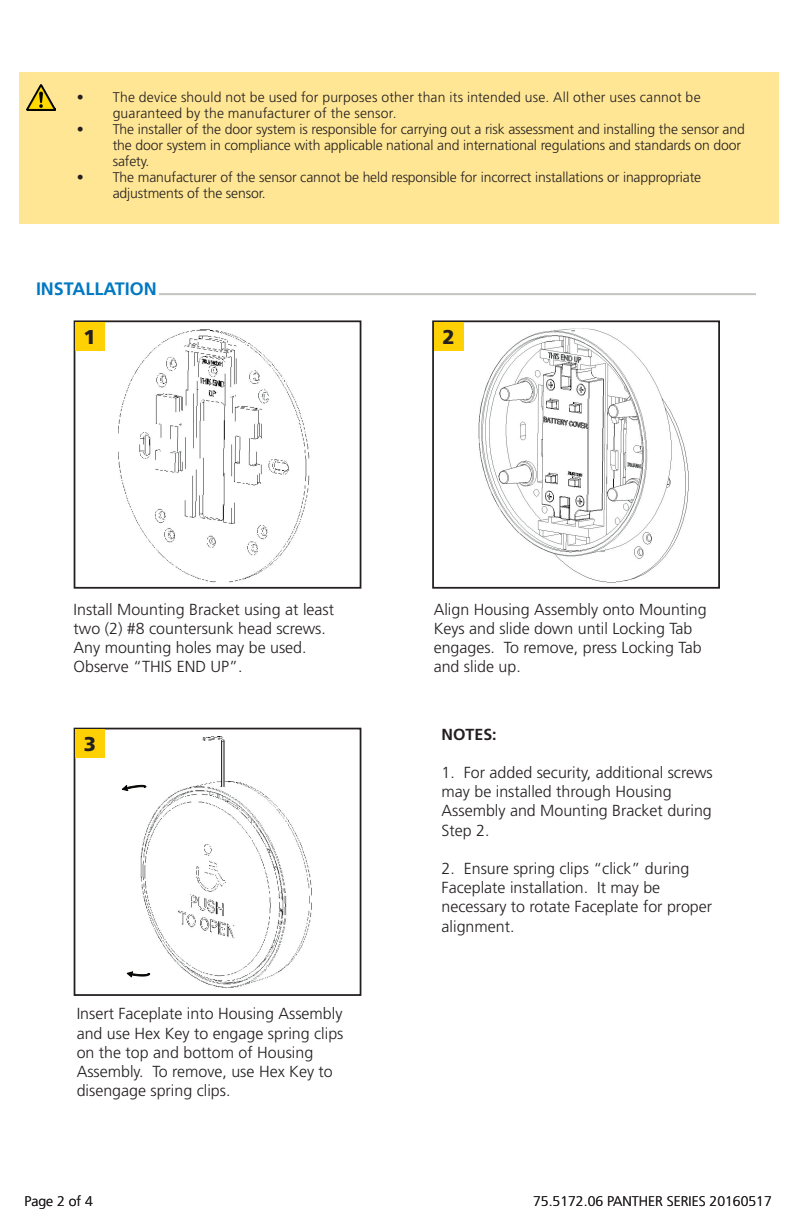
<style>
.page{position:relative;width:792px;height:1224px;background:#fff}
.page>*{position:absolute;margin:0;border:0;box-sizing:border-box;transform-origin:0 0}
.t1{font:900 20px "Frutiger LT Std";color:#231f20}
.t2{font:700 18px "Frutiger LT Std";color:#0079c2}
.t3{font:300 16px/19.2px "Frutiger LT Std";color:#231f20}
.t4{font:700 16px "Frutiger LT Std";color:#231f20}
.t5{font:300 14px/16px "Frutiger LT Std";letter-spacing:-.01em;color:#231f20}
.t6{font:300 14px/16px "Frutiger LT Std";letter-spacing:.01em;color:#231f20}
</style>
<div class="page">
<div style="left:19px;top:73px;width:760px;height:151px;background:#ffe694"></div>
<img style="left:26px;top:84px;width:30px;height:26px">
<hr style="left:36px;top:293px;width:720px;height:2px;background:#c5c5c0">
<img style="left:139px;top:736px;width:173px;height:252px">
<svg style="left:127px;top:972px;width:23px;height:5px"></svg>
<svg style="left:122px;top:785px;width:27px;height:6px"></svg>
<img style="left:478px;top:329px;width:211px;height:254px">
<svg style="left:682px;top:329px;width:7px;height:59px"></svg>
<svg style="left:544px;top:426px;width:42px;height:38px"></svg>
<img style="left:118px;top:329px;width:192px;height:254px">
<div style="left:74px;top:320px;width:287px;height:269px;border:2px solid #231f20"></div>
<div style="left:75px;top:322px;width:30px;height:29px;background:#fed105"></div>
<div style="left:432px;top:320px;width:288px;height:269px;border:2px solid #231f20"></div>
<div style="left:434px;top:322px;width:30px;height:29px;background:#fed105"></div>
<div style="left:74px;top:728px;width:287px;height:268px;border:2px solid #231f20"></div>
<div style="left:75px;top:729px;width:30px;height:29px;background:#fed105"></div>
<div style="left:36px;top:282px;width:122px;height:13px;background:#fff"></div>
<p class="t6" style="left:113px;top:89px;width:589px;text-indent:-36px">• The device should not be used for purposes other than its intended use. All other uses cannot be guaranteed by the manufacturer of the sensor.</p>
<p class="t5" style="left:113px;top:121px;width:634px;text-indent:-36px">• The installer of the door system is responsible for carrying out a risk assessment and installing the sensor and the door system in compliance with applicable national and international regulations and standards on door safety.</p>
<p class="t5" style="left:113px;top:169px;width:590px;text-indent:-36px">• The manufacturer of the sensor cannot be held responsible for incorrect installations or inappropriate adjustments of the sensor.</p>
<p class="t2" style="left:36px;top:278px;width:122px">INSTALLATION</p>
<p class="t1" style="left:84px;top:325px;width:14px">1</p>
<p class="t1" style="left:443px;top:325px;width:14px">2</p>
<p class="t3" style="left:74px;top:600px;width:262px">Install Mounting Bracket using at least two (2) #8 countersunk head screws.<br>Any mounting holes may be used.<br>Observe “THIS END UP”.</p>
<p class="t3" style="left:434px;top:600px;width:274px">Align Housing Assembly onto Mounting<br>Keys and slide down until Locking Tab engages. To remove, press Locking Tab and slide up.</p>
<p class="t1" style="left:84px;top:732px;width:14px">3</p>
<p class="t3" style="left:77px;top:1004px;width:268px">Insert Faceplate into Housing Assembly and use Hex Key to engage spring clips on the top and bottom of Housing Assembly. To remove, use Hex Key to disengage spring clips.</p>
<p class="t4" style="left:442px;top:725px;width:57px">NOTES:</p>
<p class="t3" style="left:442px;top:763px;width:273px">1. For added security, additional screws may be installed through Housing<br>Assembly and Mounting Bracket during<br>Step 2.</p>
<p class="t3" style="left:442px;top:859px;width:272px">2. Ensure spring clips “click” during<br>Faceplate installation. It may be necessary to rotate Faceplate for proper alignment.</p>
<p class="t5" style="left:24px;top:1193px;width:70px">Page 2 of 4</p>
<p class="t5" style="left:533px;top:1193px;width:240px">75.5172.06 PANTHER SERIES 20160517</p>
</div>
